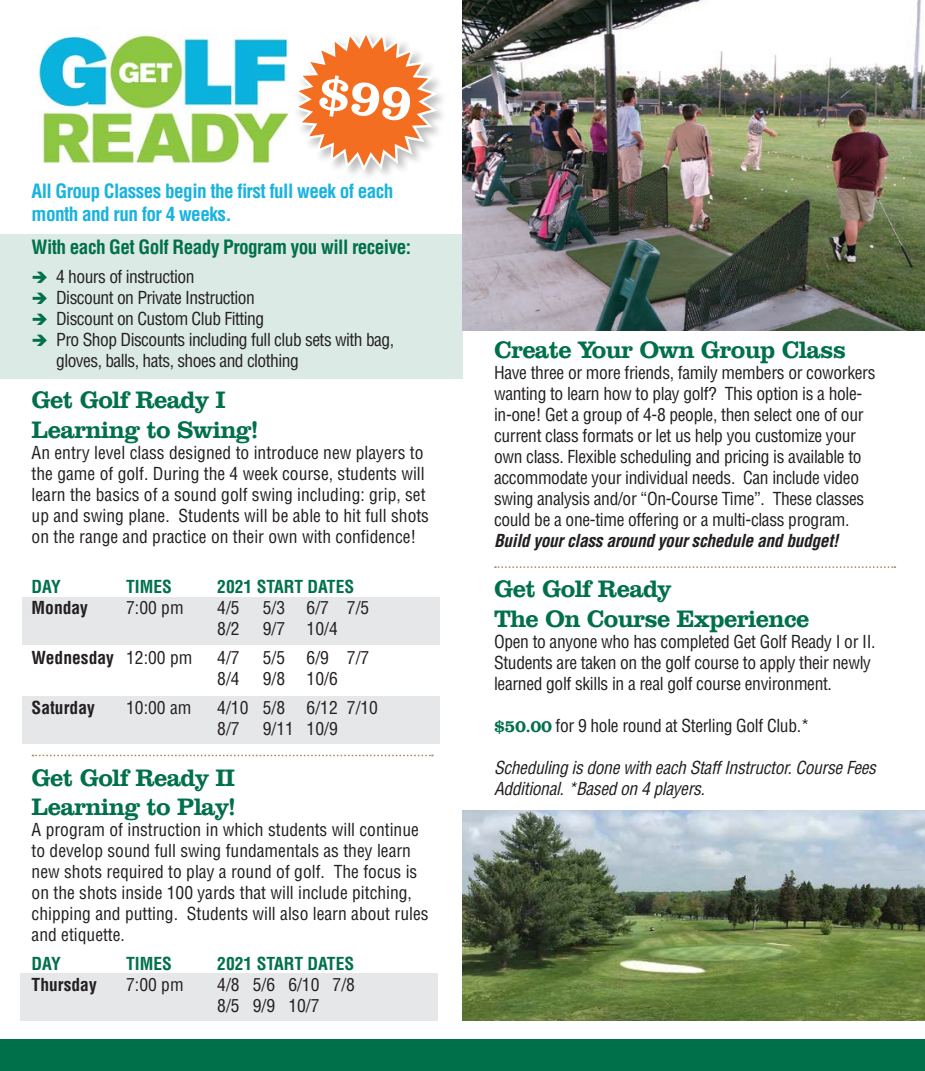
<style>
.page{position:relative;width:925px;height:1071px;background:#fff}
.page>*{position:absolute;margin:0;border:0;box-sizing:border-box;transform-origin:0 0}
.t1{font:800 24.5px "Clarendon BT";letter-spacing:-.03em;color:#00704b}
.t2{font:700 condensed 19.25px/23.1px "Helvetica";letter-spacing:-.03em;color:#18b3df}
.t3{font:700 condensed 19.25px "Helvetica";letter-spacing:-.03em;color:#00704b}
.t4{font:condensed 17.5px/21px "Helvetica";letter-spacing:-.02em;color:#231f20}
.t5{font:condensed 17.5px/21px "Helvetica";color:#231f20}
.t6{font:italic condensed 17.5px/21px "Helvetica";letter-spacing:-.02em;color:#231f20}
.t7{font:700 condensed 17.5px "Helvetica";color:#00704b}
.t8{font:700 condensed 17.5px "Helvetica";color:#231f20}
.s1{color:#00704b}
.s2{font-weight:400}
.s3{font-weight:700;font-style:italic}
.s4{font-family:"Clarendon BT";font-weight:800;font-stretch:normal;color:#00704b}
</style>
<div class="page">
<div style="left:0;top:234px;width:462px;height:145px;background:#dbeae4"></div>
<div style="left:23px;top:597px;width:417px;height:48px;background:#e6e7e9"></div>
<div style="left:23px;top:696px;width:417px;height:47px;background:#e6e7e9"></div>
<div style="left:20px;top:973px;width:417px;height:47px;background:#e6e7e9"></div>
<img style="left:462px;top:0;width:462px;height:331px">
<img style="left:462px;top:810px;width:462px;height:210px">
<svg style="left:32px;top:755px;width:400px;height:1px"></svg>
<svg style="left:494px;top:566px;width:400px;height:2px"></svg>
<img style="left:32px;top:35px;width:257px;height:129px">
<svg style="left:298px;top:35px;width:142px;height:139px"></svg>
<div style="left:0;top:1040px;width:924px;height:31px;background:#00704b"></div>
<p class="t2" style="left:32px;top:179px;width:363px">All Group Classes begin the first full week of each month and run for 4 weeks.</p>
<p class="t3" style="left:32px;top:235px;width:381px">With each Get Golf Ready Program you will receive:</p>
<p class="t4" style="left:32px;top:265px;width:164px"><span class="s1">➔</span> 4 hours of instruction</p>
<p class="t4" style="left:32px;top:286px;width:225px"><span class="s1">➔</span> Discount on Private Instruction</p>
<p class="t4" style="left:32px;top:307px;width:234px"><span class="s1">➔</span> Discount on Custom Club Fitting</p>
<p class="t4" style="left:56px;top:328px;width:339px;text-indent:-24px"><span class="s1">➔</span> Pro Shop Discounts including full club sets with bag, gloves, balls, hats, shoes and clothing</p>
<p class="t1" style="left:32px;top:385px;width:195px">Get Golf Ready I</p>
<p class="t1" style="left:32px;top:414px;width:228px">Learning to Swing!</p>
<p class="t5" style="left:32px;top:441px;width:399px">An entry level class designed to introduce new players to the game of golf. During the 4 week course, students will learn the basics of a sound golf swing including: grip, set up and swing plane. Students will be able to hit full shots on the range and practice on their own with confidence!</p>
<p class="t7" style="left:32px;top:576px;width:31px">DAY</p>
<p class="t7" style="left:126px;top:576px;width:47px">TIMES</p>
<p class="t7" style="left:217px;top:576px;width:138px">2021 START DATES</p>
<p class="t8" style="left:32px;top:597px;width:58px">Monday</p>
<p class="t4" style="left:126px;top:596px;width:59px">7:00 pm</p>
<p class="t4" style="left:217px;top:596px;width:24px">4/5</p>
<p class="t4" style="left:263px;top:596px;width:108px">5/3 6/7 7/5</p>
<p class="t4" style="left:217px;top:617px;width:24px">8/2</p>
<p class="t4" style="left:263px;top:617px;width:76px">9/7 10/4</p>
<p class="t8" style="left:32px;top:647px;width:162px">Wednesday <span class="s2">12:00 pm</span></p>
<p class="t4" style="left:217px;top:647px;width:24px">4/7</p>
<p class="t4" style="left:263px;top:647px;width:108px">5/5 6/9 7/7</p>
<p class="t4" style="left:217px;top:668px;width:24px">8/4</p>
<p class="t4" style="left:263px;top:668px;width:76px">9/8 10/6</p>
<p class="t8" style="left:32px;top:697px;width:65px">Saturday</p>
<p class="t4" style="left:126px;top:697px;width:67px">10:00 am</p>
<p class="t4" style="left:217px;top:697px;width:162px">4/10 5/8 6/12 7/10</p>
<p class="t4" style="left:217px;top:718px;width:24px">8/7</p>
<p class="t4" style="left:263px;top:718px;width:76px">9/11 10/9</p>
<p class="t1" style="left:32px;top:762px;width:205px">Get Golf Ready II</p>
<p class="t1" style="left:32px;top:792px;width:206px">Learning to Play!</p>
<p class="t5" style="left:32px;top:819px;width:398px">A program of instruction in which students will continue to develop sound full swing fundamentals as they learn new shots required to play a round of golf. The focus is on the shots inside 100 yards that will include pitching, chipping and putting. Students will also learn about rules and etiquette.</p>
<p class="t7" style="left:32px;top:953px;width:31px">DAY</p>
<p class="t7" style="left:126px;top:953px;width:47px">TIMES</p>
<p class="t7" style="left:217px;top:953px;width:138px">2021 START DATES</p>
<p class="t8" style="left:32px;top:974px;width:67px">Thursday</p>
<p class="t4" style="left:126px;top:974px;width:59px">7:00 pm</p>
<p class="t4" style="left:217px;top:974px;width:139px">4/8 5/6 6/10 7/8</p>
<p class="t4" style="left:217px;top:995px;width:104px">8/5 9/9 10/7</p>
<p class="t1" style="left:494px;top:334px;width:353px">Create Your Own Group Class</p>
<p class="t4" style="left:494px;top:362px;width:383px">Have three or more friends, family members or coworkers wanting to learn how to play golf? This option is a hole&shy;in-one! Get a group of 4-8 people, then select one of our current class formats or let us help you customize your own class. Flexible scheduling and pricing is available to accommodate your individual needs. Can include video swing analysis and/or “On-Course Time”. These classes could be a one-time offering or a multi-class program.<br><span class="s3">Build your class around your schedule and budget!</span></p>
<p class="t1" style="left:494px;top:574px;width:179px">Get Golf Ready</p>
<p class="t1" style="left:494px;top:603px;width:317px">The On Course Experience</p>
<p class="t4" style="left:494px;top:631px;width:383px">Open to anyone who has completed Get Golf Ready I or II.<br>Students are taken on the golf course to apply their newly learned golf skills in a real golf course environment.</p>
<p class="t4" style="left:494px;top:715px;width:317px"><span class="s4">$50.00</span> for 9 hole round at Sterling Golf Club.*</p>
<p class="t6" style="left:494px;top:757px;width:383px">Scheduling is done with each Staff Instructor. Course Fees<br>Additional. *Based on 4 players.</p>
</div>
